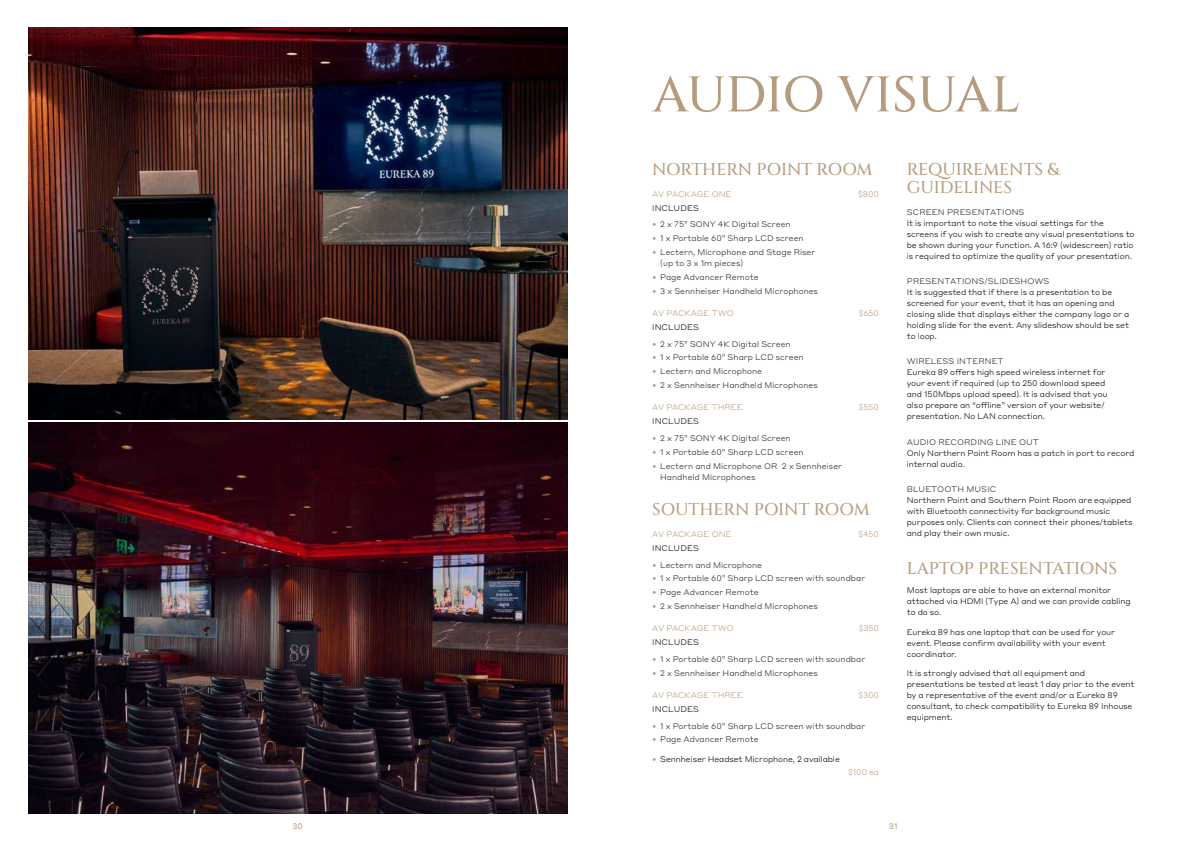
<style>
.page{position:relative;width:1191px;height:842px;background:#fff}
.page>*{position:absolute;margin:0;border:0;box-sizing:border-box;transform-origin:0 0}
.t1{font:500 50px "Cinzel";letter-spacing:-.015em;color:#b69c7f}
.t2{font:500 17px/18px "Cinzel";letter-spacing:-.01em;color:#b69c7f}
.t3{font:300 8px/11px "Styrene A";letter-spacing:-.01em;color:#000}
.t4{font:300 8px/11px "Styrene A";color:#222}
.t5{font:300 8px "Styrene A";letter-spacing:-.01em;color:#b69c7f}
.t6{font:300 8px "Styrene A";letter-spacing:.01em;color:#000}
.t7{font:8px "Styrene B";color:#b69c7f}
.s1{color:#b69c7f}
</style>
<div class="page">
<img style="left:28px;top:28px;width:539px;height:391px">
<img style="left:28px;top:423px;width:539px;height:390px">
<h1 class="t1" style="left:652px;top:63px;width:369px">AUDIO VISUAL</h1>
<h2 class="t2" style="left:652px;top:160px;width:222px">NORTHERN POINT ROOM</h2>
<p class="t5" style="left:652px;top:187px;width:81px">AV PACKAGE ONE</p>
<p class="t5" style="left:858px;top:187px;width:22px">$800</p>
<p class="t6" style="left:652px;top:201px;width:48px">INCLUDES</p>
<p class="t4" style="left:652px;top:218px;width:140px"><span class="s1">•</span> 2 x 75” SONY 4K Digital Screen</p>
<p class="t4" style="left:652px;top:232px;width:153px"><span class="s1">•</span> 1 x Portable 60” Sharp LCD screen</p>
<p class="t4" style="left:660px;top:246px;width:157px;text-indent:-8px"><span class="s1">•</span> Lectern, Microphone and Stage Riser (up to 3 x 1m pieces)</p>
<p class="t4" style="left:652px;top:271px;width:108px"><span class="s1">•</span> Page Advancer Remote</p>
<p class="t4" style="left:652px;top:285px;width:167px"><span class="s1">•</span> 3 x Sennheiser Handheld Microphones</p>
<p class="t5" style="left:652px;top:307px;width:83px">AV PACKAGE TWO</p>
<p class="t5" style="left:858px;top:307px;width:22px">$650</p>
<p class="t6" style="left:652px;top:320px;width:48px">INCLUDES</p>
<p class="t4" style="left:652px;top:338px;width:140px"><span class="s1">•</span> 2 x 75” SONY 4K Digital Screen</p>
<p class="t4" style="left:652px;top:351px;width:153px"><span class="s1">•</span> 1 x Portable 60” Sharp LCD screen</p>
<p class="t4" style="left:652px;top:365px;width:111px"><span class="s1">•</span> Lectern and Microphone</p>
<p class="t4" style="left:652px;top:379px;width:167px"><span class="s1">•</span> 2 x Sennheiser Handheld Microphones</p>
<p class="t5" style="left:652px;top:401px;width:92px">AV PACKAGE THREE</p>
<p class="t5" style="left:858px;top:401px;width:22px">$550</p>
<p class="t6" style="left:652px;top:415px;width:48px">INCLUDES</p>
<p class="t4" style="left:652px;top:432px;width:140px"><span class="s1">•</span> 2 x 75” SONY 4K Digital Screen</p>
<p class="t4" style="left:652px;top:446px;width:153px"><span class="s1">•</span> 1 x Portable 60” Sharp LCD screen</p>
<p class="t4" style="left:660px;top:460px;width:183px;text-indent:-8px"><span class="s1">•</span> Lectern and Microphone OR 2 x Sennheiser<br>Handheld Microphones</p>
<h2 class="t2" style="left:652px;top:501px;width:219px">SOUTHERN POINT ROOM</h2>
<p class="t5" style="left:652px;top:527px;width:81px">AV PACKAGE ONE</p>
<p class="t5" style="left:858px;top:527px;width:22px">$450</p>
<p class="t6" style="left:652px;top:541px;width:48px">INCLUDES</p>
<p class="t4" style="left:652px;top:559px;width:111px"><span class="s1">•</span> Lectern and Microphone</p>
<p class="t4" style="left:652px;top:572px;width:215px"><span class="s1">•</span> 1 x Portable 60” Sharp LCD screen with soundbar</p>
<p class="t4" style="left:652px;top:586px;width:108px"><span class="s1">•</span> Page Advancer Remote</p>
<p class="t4" style="left:652px;top:600px;width:167px"><span class="s1">•</span> 2 x Sennheiser Handheld Microphones</p>
<p class="t5" style="left:652px;top:622px;width:83px">AV PACKAGE TWO</p>
<p class="t5" style="left:858px;top:622px;width:22px">$350</p>
<p class="t6" style="left:652px;top:636px;width:48px">INCLUDES</p>
<p class="t4" style="left:652px;top:653px;width:215px"><span class="s1">•</span> 1 x Portable 60” Sharp LCD screen with soundbar</p>
<p class="t4" style="left:652px;top:667px;width:167px"><span class="s1">•</span> 2 x Sennheiser Handheld Microphones</p>
<p class="t5" style="left:652px;top:688px;width:92px">AV PACKAGE THREE</p>
<p class="t5" style="left:858px;top:688px;width:22px">$300</p>
<p class="t6" style="left:652px;top:702px;width:48px">INCLUDES</p>
<p class="t4" style="left:652px;top:720px;width:215px"><span class="s1">•</span> 1 x Portable 60” Sharp LCD screen with soundbar</p>
<p class="t4" style="left:652px;top:733px;width:108px"><span class="s1">•</span> Page Advancer Remote</p>
<p class="t3" style="left:652px;top:753px;width:189px"><span class="s1">•</span> Sennheiser Headset Microphone, 2 available</p>
<p class="t5" style="left:848px;top:766px;width:32px">$100 ea</p>
<h2 class="t2" style="left:906px;top:160px;width:154px">REQUIREMENTS &amp;<br>GUIDELINES</h2>
<p class="t4" style="left:907px;top:206px;width:119px">SCREEN PRESENTATIONS</p>
<p class="t3" style="left:906px;top:217px;width:229px">It is important to note the visual settings for the screens if you wish to create any visual presentations to be shown during your function. A 16:9 (widescreen) ratio is required to optimize the quality of your presentation.</p>
<p class="t4" style="left:907px;top:275px;width:144px">PRESENTATIONS/SLIDESHOWS</p>
<p class="t3" style="left:906px;top:286px;width:224px">It is suggested that if there is a presentation to be screened for your event, that it has an opening and closing slide that displays either the company logo or a holding slide for the event. Any slideshow should be set to loop.</p>
<p class="t4" style="left:907px;top:355px;width:98px">WIRELESS INTERNET</p>
<p class="t3" style="left:906px;top:366px;width:202px">Eureka 89 offers high speed wireless internet for your event if required (up to 250 download speed and 150Mbps upload speed). It is advised that you also prepare an “offline” version of your website/ presentation. No LAN connection.</p>
<p class="t4" style="left:907px;top:435px;width:134px">AUDIO RECORDING LINE OUT</p>
<p class="t3" style="left:906px;top:446px;width:229px">Only Northern Point Room has a patch in port to record internal audio.</p>
<p class="t4" style="left:907px;top:483px;width:91px">BLUETOOTH MUSIC</p>
<p class="t3" style="left:906px;top:494px;width:227px">Northern Point and Southern Point Room are equipped with Bluetooth connectivity for background music purposes only. Clients can connect their phones/tablets and play their own music.</p>
<h2 class="t2" style="left:906px;top:559px;width:212px">LAPTOP PRESENTATIONS</h2>
<p class="t3" style="left:906px;top:584px;width:226px">Most laptops are able to have an external monitor attached via HDMI (Type A) and we can provide cabling to do so.</p>
<p class="t3" style="left:906px;top:625px;width:210px">Eureka 89 has one laptop that can be used for your event. Please confirm availability with your event coordinator.</p>
<p class="t3" style="left:906px;top:667px;width:229px">It is strongly advised that all equipment and presentations be tested at least 1 day prior to the event by a representative of the event and/or a Eureka 89 consultant, to check compatibility to Eureka 89 Inhouse equipment.</p>
<p class="t7" style="left:292px;top:819px;width:12px">30</p>
<p class="t7" style="left:889px;top:819px;width:10px">31</p>
</div>
